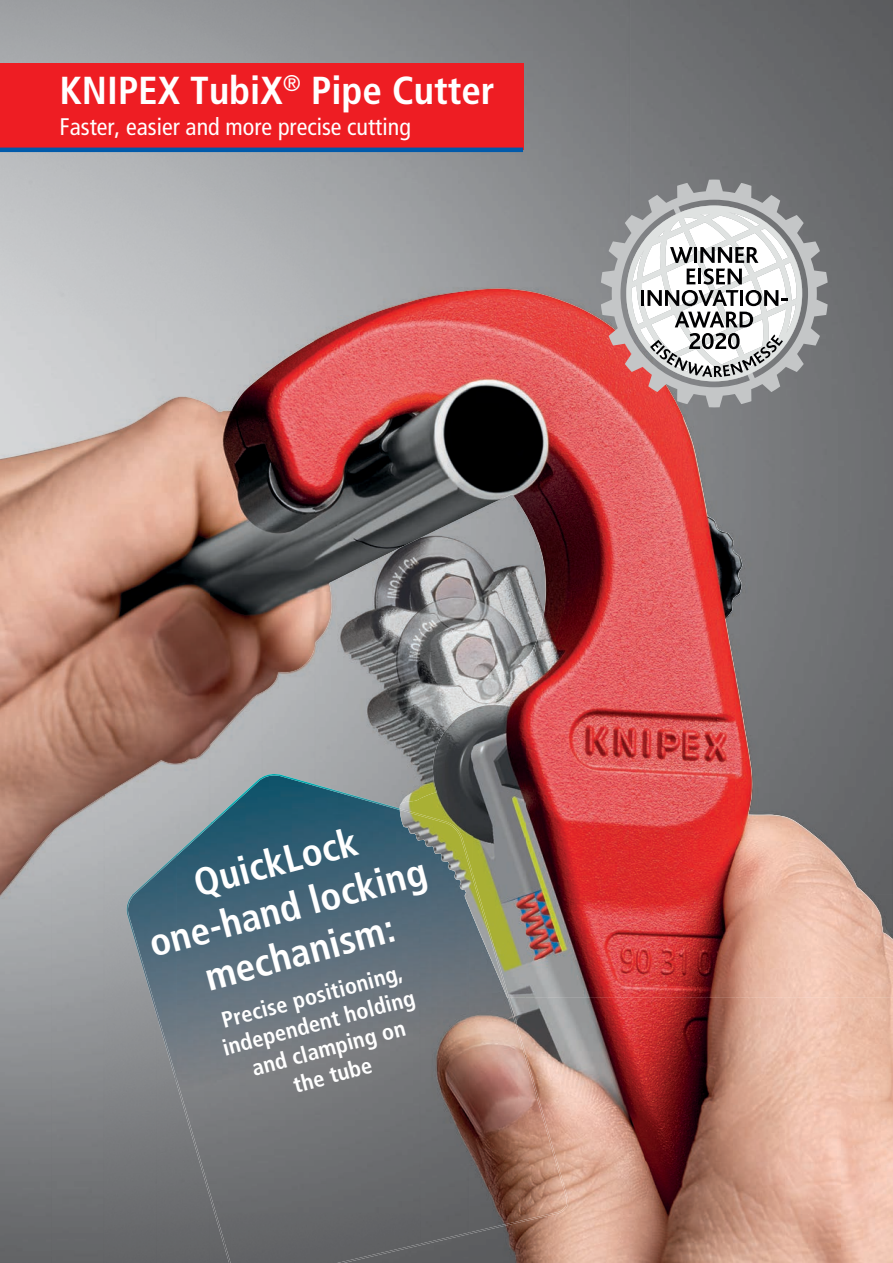
<style>
.page{position:relative;width:893px;height:1263px;background:#fff}
.page>*{position:absolute;margin:0;border:0;box-sizing:border-box;transform-origin:0 0}
.t1{font:700 condensed 39px/46.8px "Frutiger LT Com";color:#fff;text-align:center}
.t2{font:condensed 24px "Frutiger LT Com";color:#fff}
.t3{font:700 condensed 22.5px/27px "Frutiger LT Com";color:#fff;text-align:center}
</style>
<div class="page">
<img style="left:0;top:0;width:630px;height:315px">
<img style="left:630px;top:0;width:263px;height:368px">
<img style="left:683px;top:368px;width:210px;height:52px">
<img style="left:736px;top:420px;width:157px;height:263px">
<img style="left:0;top:895px;width:52px;height:368px">
<img style="left:420px;top:542px;width:105px;height:141px">
<img style="left:315px;top:542px;width:105px;height:233px">
<img style="left:420px;top:683px;width:52px;height:25px">
<div style="left:788px;top:683px;width:105px;height:159px;background:#6a6b6e"></div>
<img style="left:52px;top:796px;width:53px;height:467px">
<img style="left:841px;top:842px;width:52px;height:18px">
<img style="left:104px;top:894px;width:53px;height:369px">
<img style="left:520px;top:998px;width:321px;height:107px">
<img style="left:157px;top:1081px;width:52px;height:182px">
<img style="left:526px;top:1105px;width:315px;height:158px">
<img style="left:209px;top:1248px;width:7px;height:15px">
<img style="left:520px;top:1222px;width:6px;height:41px">
<img style="left:176px;top:775px;width:244px;height:439px">
<img style="left:128px;top:856px;width:49px;height:217px">
<img style="left:420px;top:998px;width:49px;height:223px">
<img style="left:469px;top:998px;width:49px;height:223px">
<div style="left:216px;top:1214px;width:205px;height:49px;background:#636466"></div>
<img style="left:211px;top:774px;width:189px;height:49px">
<img style="left:157px;top:822px;width:57px;height:50px">
<img style="left:126px;top:871px;width:50px;height:210px">
<img style="left:508px;top:998px;width:12px;height:41px">
<img style="left:519px;top:1031px;width:49px;height:191px">
<img style="left:175px;top:1073px;width:50px;height:175px">
<img style="left:224px;top:1241px;width:7px;height:22px">
<img style="left:337px;top:1221px;width:183px;height:42px">
<img style="left:314px;top:289px;width:316px;height:253px">
<img style="left:209px;top:340px;width:106px;height:354px">
<img style="left:630px;top:407px;width:53px;height:591px">
<img style="left:52px;top:397px;width:158px;height:399px">
<img style="left:683px;top:416px;width:53px;height:582px">
<img style="left:0;top:448px;width:52px;height:447px">
<img style="left:314px;top:541px;width:99px;height:52px">
<img style="left:525px;top:541px;width:106px;height:457px">
<img style="left:735px;top:553px;width:53px;height:445px">
<img style="left:314px;top:592px;width:18px;height:56px">
<img style="left:472px;top:663px;width:54px;height:335px">
<img style="left:209px;top:693px;width:51px;height:53px">
<img style="left:420px;top:708px;width:53px;height:100px">
<img style="left:52px;top:795px;width:52px;height:37px">
<img style="left:400px;top:798px;width:20px;height:10px">
<img style="left:788px;top:818px;width:53px;height:180px">
<img style="left:840px;top:860px;width:53px;height:138px">
<img style="left:400px;top:808px;width:109px;height:190px">
<div style="left:0;top:64px;width:523px;height:86px;background:#ee1d23"></div>
<hr style="left:0;top:148px;width:523px;height:4px;background:#015aaa">
<svg style="left:601px;top:180px;width:227px;height:227px;background:#9c8788"></svg>
<svg style="left:626px;top:205px;width:176px;height:176px"></svg>
<h1 class="t1" style="left:60px;top:67px;width:437px">KNIPEX TubiX<sup>®</sup> Pipe Cutter</h1>
<p class="t2" style="left:60px;top:113px;width:353px">Faster, easier and more precise cutting</p>
<h1 class="t1" style="left:132px;top:876px;width:287px;rotate:-15deg">QuickLock one-hand locking mechanism:</h1>
<p class="t3" style="left:213px;top:1009px;width:199px;rotate:-15deg">Precise positioning, independent holding and clamping on<br>the tube</p>
</div>
